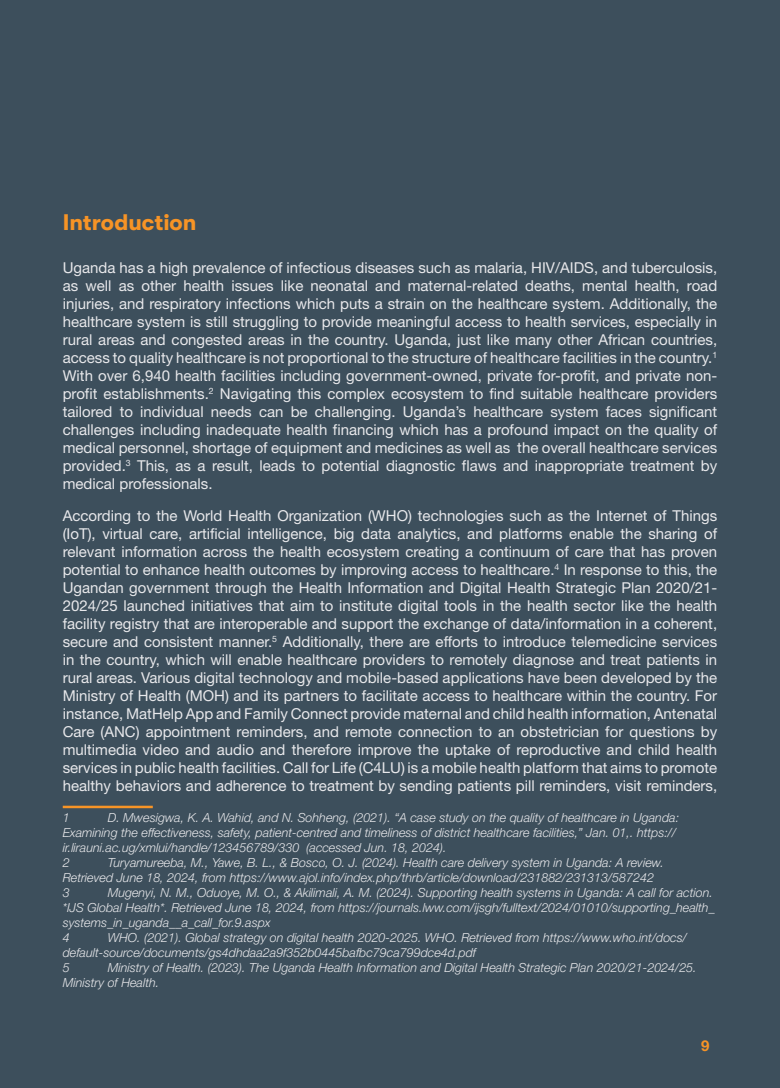
<style>
.page{position:relative;width:780px;height:1088px;background:#3d4f5c}
.page>*{position:absolute;margin:0;border:0;box-sizing:border-box;transform-origin:0 0}
.Main-Title{font:700 22.5px "GT Walsheim Pro";color:#f79426}
.Body-text{font:15px/18px "Helvetica Neue LT 55 Rm";color:#e8e8eb;text-align:justify}
.Body-text-2{font:15px "Helvetica Neue LT 75 Bd";color:#f79426}
.Footnote{font:12.5px/15px "Helvetica Neue LT 46 Lt It";color:#e8e8eb}
</style>
<div class="page">
<hr style="left:63px;top:806px;width:90px;height:2px;background:#f79426">
<p class="Main-Title" style="left:63px;top:209px;width:135px">Introduction</p>
<p class="Body-text" style="left:63px;top:258px;width:656px">Uganda has a high prevalence of infectious diseases such as malaria, HIV/AIDS, and tuberculosis, as well as other health issues like neonatal and maternal-related deaths, mental health, road injuries, and respiratory infections which puts a strain on the healthcare system. Additionally, the healthcare system is still struggling to provide meaningful access to health services, especially in rural areas and congested areas in the country. Uganda, just like many other African countries, access to quality healthcare is not proportional to the structure of healthcare facilities in the country.<sup>1<br></sup>With over 6,940 health facilities including government-owned, private for-profit, and private non&shy;profit establishments.<sup>2</sup> Navigating this complex ecosystem to find suitable healthcare providers tailored to individual needs can be challenging. Uganda’s healthcare system faces significant challenges including inadequate health financing which has a profound impact on the quality of medical personnel, shortage of equipment and medicines as well as the overall healthcare services provided.<sup>3</sup> This, as a result, leads to potential diagnostic flaws and inappropriate treatment by medical professionals.</p>
<p class="Body-text" style="left:63px;top:506px;width:656px">According to the World Health Organization (WHO) technologies such as the Internet of Things (IoT), virtual care, artificial intelligence, big data analytics, and platforms enable the sharing of relevant information across the health ecosystem creating a continuum of care that has proven potential to enhance health outcomes by improving access to healthcare.<sup>4</sup> In response to this, the Ugandan government through the Health Information and Digital Health Strategic Plan 2020/21- 2024/25 launched initiatives that aim to institute digital tools in the health sector like the health facility registry that are interoperable and support the exchange of data/information in a coherent, secure and consistent manner.<sup>5</sup> Additionally, there are efforts to introduce telemedicine services in the country, which will enable healthcare providers to remotely diagnose and treat patients in rural areas. Various digital technology and mobile-based applications have been developed by the Ministry of Health (MOH) and its partners to facilitate access to healthcare within the country. For instance, MatHelp App and Family Connect provide maternal and child health information, Antenatal Care (ANC) appointment reminders, and remote connection to an obstetrician for questions by multimedia video and audio and therefore improve the uptake of reproductive and child health services in public health facilities. Call for Life (C4LU) is a mobile health platform that aims to promote healthy behaviors and adherence to treatment by sending patients pill reminders, visit reminders,</p>
<p class="Footnote" style="left:63px;top:810px;width:8px">1</p>
<p class="Footnote" style="left:63px;top:810px;width:618px;text-indent:45px">D. Mwesigwa, K. A. Wahid, and N. Sohheng, (2021). “A case study on the quality of healthcare in Uganda:<br>Examining the effectiveness, safety, patient-centred and timeliness of district healthcare facilities,” Jan. 01,. https:// ir.lirauni.ac.ug/xmlui/handle/123456789/330 (accessed Jun. 18, 2024).</p>
<p class="Footnote" style="left:63px;top:855px;width:8px">2</p>
<p class="Footnote" style="left:63px;top:855px;width:602px;text-indent:45px">Turyamureeba, M., Yawe, B. L., &amp; Bosco, O. J. (2024). Health care delivery system in Uganda: A review.<br>Retrieved June 18, 2024, from https://www.ajol.info/index.php/thrb/article/download/231882/231313/587242</p>
<p class="Footnote" style="left:63px;top:885px;width:8px">3</p>
<p class="Footnote" style="left:63px;top:885px;width:653px;text-indent:45px">Mugenyi, N. M., Oduoye, M. O., &amp; Akilimali, A. M. (2024). Supporting health systems in Uganda: A call for action. *IJS Global Health*. Retrieved June 18, 2024, from https://journals.lww.com/ijsgh/fulltext/2024/01010/supporting_health_ systems_in_uganda__a_call_for.9.aspx</p>
<p class="Footnote" style="left:63px;top:930px;width:8px">4</p>
<p class="Footnote" style="left:63px;top:930px;width:625px;text-indent:45px">WHO. (2021). Global strategy on digital health 2020-2025. WHO. Retrieved from https://www.who.int/docs/ default-source/documents/gs4dhdaa2a9f352b0445bafbc79ca799dce4d.pdf</p>
<p class="Footnote" style="left:63px;top:960px;width:8px">5</p>
<p class="Footnote" style="left:63px;top:960px;width:635px;text-indent:45px">Ministry of Health. (2023). The Uganda Health Information and Digital Health Strategic Plan 2020/21-2024/25.<br>Ministry of Health.</p>
<p class="Body-text-2" style="left:701px;top:1036px;width:10px">9</p>
</div>
